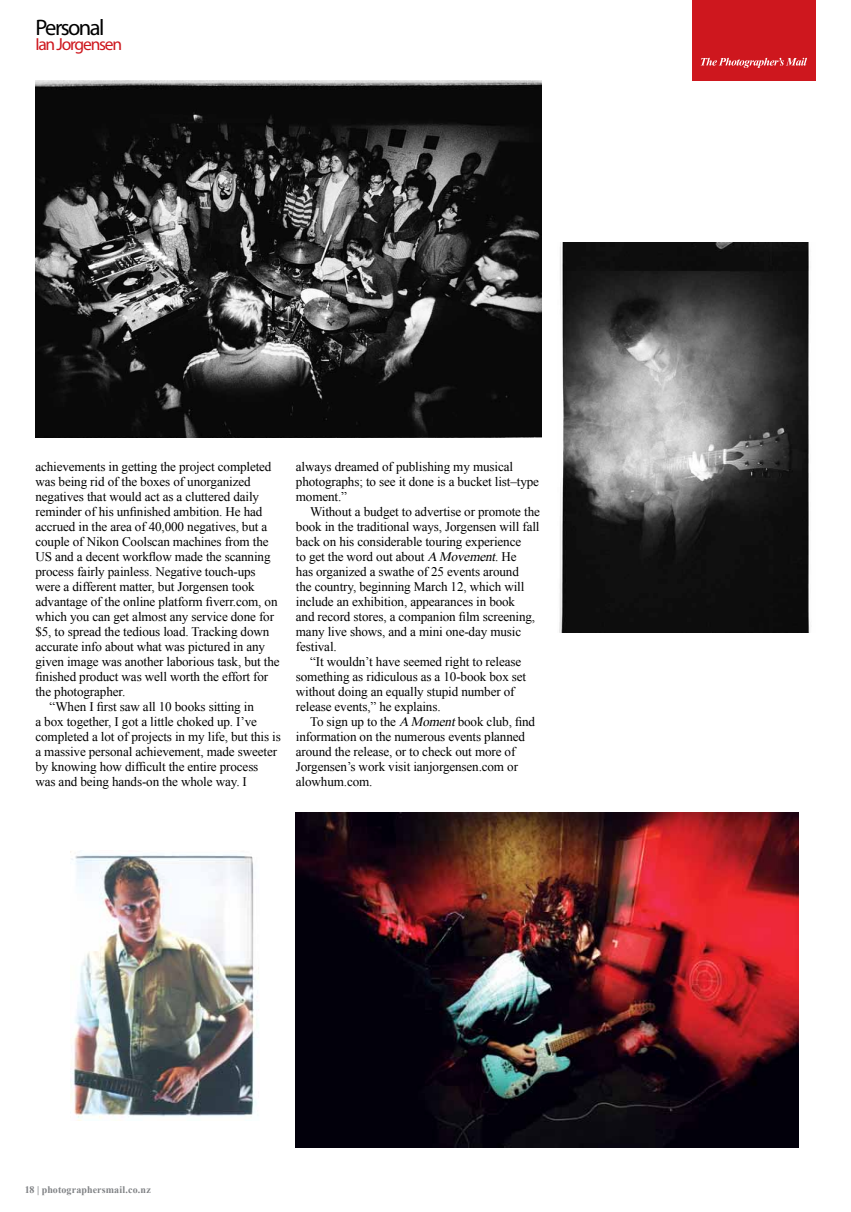
<style>
.page{position:relative;width:851px;height:1212px;background:#fff}
.page>*{position:absolute;margin:0;border:0;box-sizing:border-box;transform-origin:0 0}
.t1{font:22.5px "Myriad Pro";letter-spacing:-.07em;color:#000}
.t2{font:17.5px "Myriad Pro";letter-spacing:-.07em;color:#ce171e}
.t3{font:13.12px/15px "Times New Roman";letter-spacing:-.01em;color:#000}
.t4{font:700 10px "Times New Roman";letter-spacing:.01em;color:#808285}
.s1{font-style:italic}
</style>
<div class="page">
<div style="left:692px;top:0;width:123px;height:80px;background:#ce171e"></div>
<svg style="left:700px;top:58px;width:107px;height:10px"></svg>
<img style="left:559px;top:242px;width:251px;height:390px">
<img style="left:71px;top:851px;width:188px;height:269px">
<img style="left:296px;top:812px;width:502px;height:335px">
<img style="left:35px;top:80px;width:506px;height:357px">
<h1 class="t1" style="left:35px;top:14px;width:70px">Personal</h1>
<h2 class="t2" style="left:35px;top:34px;width:88px">Ian Jorgensen</h2>
<p class="t3" style="left:35px;top:458px;width:237px">achievements in getting the project completed</p>
<p class="t3" style="left:35px;top:473px;width:217px">was being rid of the boxes of unorganized</p>
<p class="t3" style="left:35px;top:488px;width:225px">negatives that would act as a cluttered daily</p>
<p class="t3" style="left:35px;top:503px;width:228px">reminder of his unfinished ambition. He had</p>
<p class="t3" style="left:35px;top:518px;width:233px">accrued in the area of 40,000 negatives, but a</p>
<p class="t3" style="left:35px;top:533px;width:235px">couple of Nikon Coolscan machines from the</p>
<p class="t3" style="left:35px;top:548px;width:236px">US and a decent workflow made the scanning</p>
<p class="t3" style="left:35px;top:563px;width:222px">process fairly painless. Negative touch-ups</p>
<p class="t3" style="left:35px;top:578px;width:221px">were a different matter, but Jorgensen took</p>
<p class="t3" style="left:35px;top:593px;width:243px">advantage of the online platform fiverr.com, on</p>
<p class="t3" style="left:35px;top:608px;width:240px">which you can get almost any service done for</p>
<p class="t3" style="left:35px;top:623px;width:235px">$5, to spread the tedious load. Tracking down</p>
<p class="t3" style="left:35px;top:638px;width:231px">accurate info about what was pictured in any</p>
<p class="t3" style="left:35px;top:653px;width:246px">given image was another laborious task, but the</p>
<p class="t3" style="left:35px;top:668px;width:234px">finished product was well worth the effort for</p>
<p class="t3" style="left:35px;top:683px;width:91px">the photographer.</p>
<p class="t3" style="left:50px;top:698px;width:206px">“When I first saw all 10 books sitting in</p>
<p class="t3" style="left:35px;top:713px;width:223px">a box together, I got a little choked up. I’ve</p>
<p class="t3" style="left:35px;top:728px;width:247px">completed a lot of projects in my life, but this is</p>
<p class="t3" style="left:35px;top:743px;width:243px">a massive personal achievement, made sweeter</p>
<p class="t3" style="left:35px;top:758px;width:224px">by knowing how difficult the entire process</p>
<p class="t3" style="left:35px;top:773px;width:213px">was and being hands-on the whole way. I</p>
<p class="t3" style="left:296px;top:458px;width:245px">always dreamed of publishing my musical photographs; to see it done is a bucket list–type moment.”</p>
<p class="t3" style="left:296px;top:503px;width:245px;text-indent:14px">Without a budget to advertise or promote the book in the traditional ways, Jorgensen will fall back on his considerable touring experience<br>to get the word out about <span class="s1">A Movement</span>. He<br>has organized a swathe of 25 events around<br>the country, beginning March 12, which will include an exhibition, appearances in book<br>and record stores, a companion film screening, many live shows, and a mini one-day music festival.</p>
<p class="t3" style="left:296px;top:653px;width:232px;text-indent:14px">“It wouldn’t have seemed right to release something as ridiculous as a 10-book box set without doing an equally stupid number of release events,” he explains.</p>
<p class="t3" style="left:296px;top:713px;width:241px;text-indent:14px">To sign up to the <span class="s1">A Moment</span>book club, find information on the numerous events planned around the release, or to check out more of Jorgensen’s work visit ianjorgensen.com or alowhum.com.</p>
<p class="t4" style="left:25px;top:1183px;width:127px">18 | photographersmail.co.nz</p>
</div>
